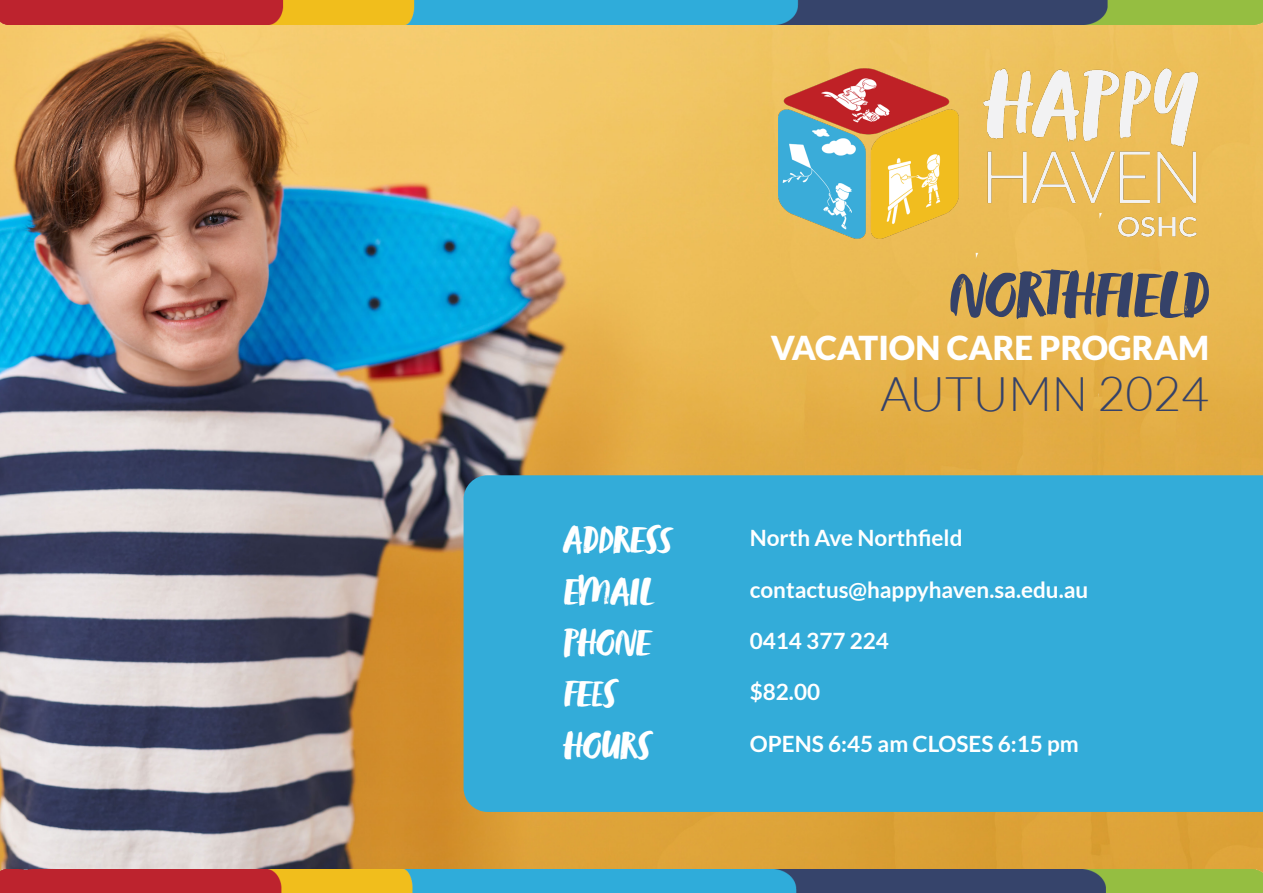
<style>
.page{position:relative;width:1263px;height:893px;background:#fff}
.page>*{position:absolute;margin:0;border:0;box-sizing:border-box;transform-origin:0 0}
.t1{font:66px "Zooja Pro";color:#354269}
.t2{font:300 48px "Lato";color:#354269}
.t3{font:39px "Zooja Pro";color:#fff}
.t4{font:900 33px "Lato";color:#fff}
.t5{font:700 22.5px "Lato";color:#fff}
</style>
<div class="page">
<img style="left:0;top:25px;width:1263px;height:844px">
<div style="left:464px;top:475px;width:799px;height:337px;background:#33acd9"></div>
<img style="left:778px;top:54px;width:431px;height:189px">
<img style="left:0;top:0;width:1263px;height:25px">
<img style="left:0;top:869px;width:1263px;height:24px">
<h1 class="t1" style="left:948px;top:255px;width:258px">NORTHFIELD</h1>
<h3 class="t4" style="left:771px;top:328px;width:440px">VACATION CARE PROGRAM</h3>
<h2 class="t2" style="left:880px;top:368px;width:330px">AUTUMN 2024</h2>
<h3 class="t3" style="left:563px;top:516px;width:109px">ADDRESS</h3>
<p class="t5" style="left:750px;top:525px;width:214px">North Ave Northfield</p>
<h3 class="t3" style="left:563px;top:568px;width:91px">EMAIL</h3>
<p class="t5" style="left:750px;top:577px;width:340px">contactus@happyhaven.sa.edu.au</p>
<h3 class="t3" style="left:563px;top:619px;width:85px">PHONE</h3>
<p class="t5" style="left:750px;top:628px;width:141px">0414 377 224</p>
<h3 class="t3" style="left:563px;top:670px;width:54px">FEES</h3>
<p class="t5" style="left:750px;top:679px;width:72px">$82.00</p>
<h3 class="t3" style="left:563px;top:722px;width:88px">HOURS</h3>
<p class="t5" style="left:750px;top:731px;width:331px">OPENS 6:45 am CLOSES 6:15 pm</p>
</div>
